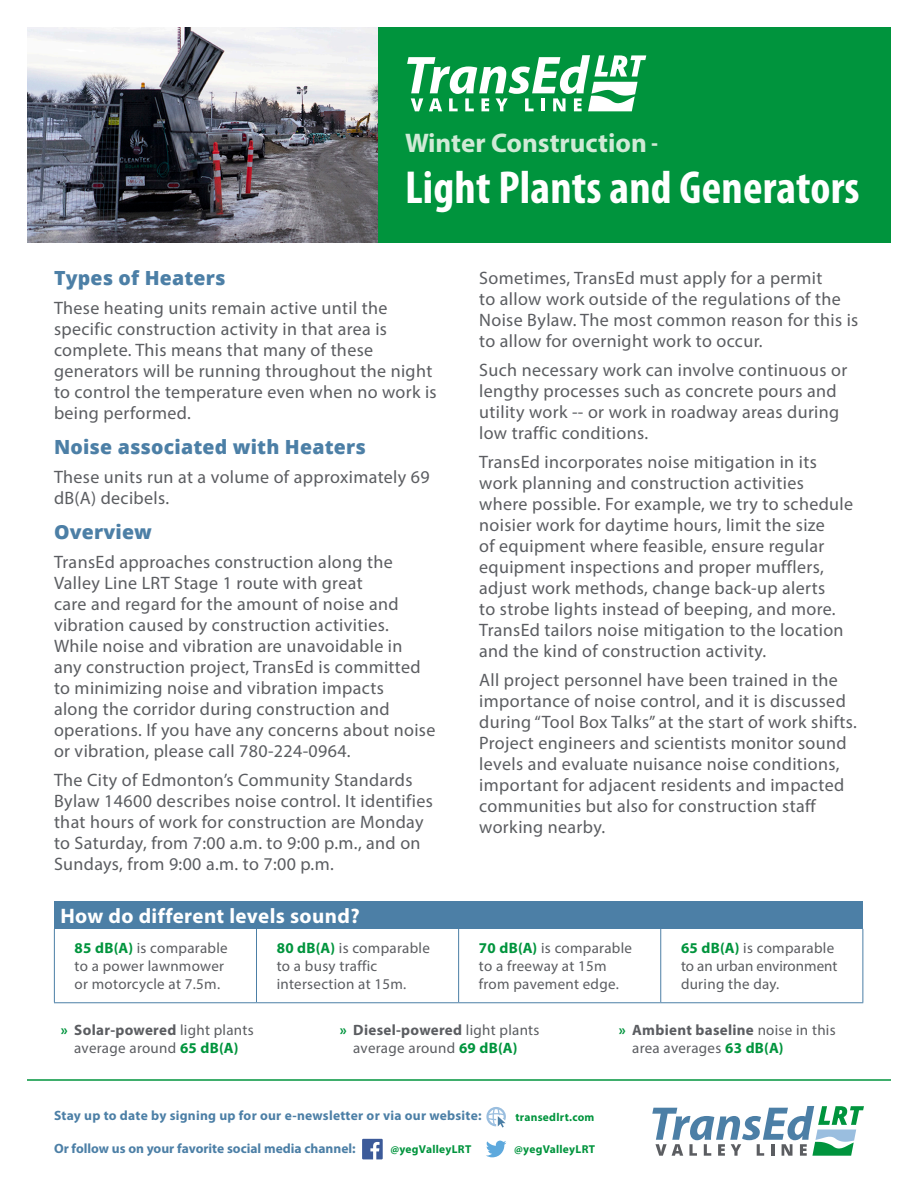
<style>
.page{position:relative;width:918px;height:1188px;background:#fff}
.page>*{position:absolute;margin:0;border:0;box-sizing:border-box;transform-origin:0 0}
.t1{font:700 condensed 46.5px "Myriad Pro";letter-spacing:.005em;color:#fff}
.t2{font:700 27px "Myriad Pro";color:#d0ead6}
.t3{font:700 21px "Myriad Pro";letter-spacing:.02em;color:#fff}
.t4{font:800 19.5px "Open Sans";letter-spacing:.01em;color:#4c7fa6}
.t5{font:18px/21px "Myriad Pro";letter-spacing:.02em;color:#5b5d61}
.t6{font:15px/18px "Myriad Pro";letter-spacing:.02em;color:#5b5d61}
.t7{font:700 13.5px "Myriad Pro";letter-spacing:.01em;color:#4c7fa6}
.t8{font:700 11.4px "Myriad Pro";letter-spacing:.025em;color:#00943d}
.s1{font-stretch:condensed}
.s2{font-weight:700;color:#00943d}
.s3{font-weight:700}
</style>
<div class="page">
<img style="left:27px;top:27px;width:351px;height:216px">
<div style="left:378px;top:27px;width:513px;height:216px;background:#00943d"></div>
<svg style="left:407px;top:55px;width:239px;height:56px"></svg>
<svg style="left:652px;top:1106px;width:212px;height:50px"></svg>
<svg style="left:362px;top:1139px;width:21px;height:20px"></svg>
<svg style="left:486px;top:1141px;width:20px;height:16px"></svg>
<svg style="left:486px;top:1107px;width:20px;height:21px"></svg>
<hr style="left:27px;top:1079px;width:864px;height:2px;background:#00943d">
<div style="left:54px;top:901px;width:809px;height:28px;background:#4c7fa6"></div>
<hr style="left:54px;top:929px;width:1px;height:73px;background:#4c7fa6">
<hr style="left:256px;top:929px;width:1px;height:73px;background:#4c7fa6">
<hr style="left:458px;top:929px;width:1px;height:73px;background:#4c7fa6">
<hr style="left:660px;top:929px;width:1px;height:73px;background:#4c7fa6">
<hr style="left:862px;top:929px;width:1px;height:73px;background:#4c7fa6">
<hr style="left:54px;top:1002px;width:202px;height:1px;background:#4c7fa6">
<hr style="left:256px;top:1002px;width:203px;height:1px;background:#4c7fa6">
<hr style="left:459px;top:1002px;width:202px;height:1px;background:#4c7fa6">
<hr style="left:661px;top:1002px;width:202px;height:1px;background:#4c7fa6">
<h2 class="t2" style="left:405px;top:125px;width:255px">Winter Construction <span class="s1">-</span></h2>
<h1 class="t1" style="left:405px;top:158px;width:456px">Light Plants and Generators</h1>
<p class="t4" style="left:54px;top:263px;width:173px">Types of Heaters</p>
<p class="t5" style="left:54px;top:297px;width:384px">These heating units remain active until the specific construction activity in that area is complete. This means that many of these generators will be running throughout the night to control the temperature even when no work is being performed.</p>
<p class="t4" style="left:54px;top:432px;width:313px">Noise associated with Heaters</p>
<p class="t5" style="left:54px;top:466px;width:377px">These units run at a volume of approximately 69 dB(A) decibels.</p>
<p class="t4" style="left:54px;top:517px;width:100px">Overview</p>
<p class="t5" style="left:54px;top:551px;width:383px">TransEd approaches construction along the Valley Line LRT Stage 1 route with great<br>care and regard for the amount of noise and vibration caused by construction activities.<br>While noise and vibration are unavoidable in<br>any construction project, TransEd is committed to minimizing noise and vibration impacts<br>along the corridor during construction and operations. If you have any concerns about noise or vibration, please call 780-224-0964.</p>
<p class="t5" style="left:54px;top:769px;width:380px">The City of Edmonton’s Community Standards Bylaw 14600 describes noise control. It identifies that hours of work for construction are Monday to Saturday, from 7:00 a.m. to 9:00 p.m., and on Sundays, from 9:00 a.m. to 7:00 p.m.</p>
<p class="t5" style="left:479px;top:267px;width:381px">Sometimes, TransEd must apply for a permit<br>to allow work outside of the regulations of the Noise Bylaw. The most common reason for this is to allow for overnight work to occur.</p>
<p class="t5" style="left:479px;top:359px;width:369px">Such necessary work can involve continuous or lengthy processes such as concrete pours and utility work -- or work in roadway areas during low traffic conditions.</p>
<p class="t5" style="left:479px;top:451px;width:375px">TransEd incorporates noise mitigation in its work planning and construction activities where possible. For example, we try to schedule noisier work for daytime hours, limit the size<br>of equipment where feasible, ensure regular equipment inspections and proper mufflers, adjust work methods, change back-up alerts<br>to strobe lights instead of beeping, and more.<br>TransEd tailors noise mitigation to the location and the kind of construction activity.</p>
<p class="t5" style="left:479px;top:669px;width:379px">All project personnel have been trained in the importance of noise control, and it is discussed during “Tool Box Talks” at the start of work shifts.<br>Project engineers and scientists monitor sound levels and evaluate nuisance noise conditions, important for adjacent residents and impacted communities but also for construction staff working nearby.</p>
<p class="t3" style="left:60px;top:902px;width:301px">How do different levels sound?</p>
<p class="t6" style="left:75px;top:939px;width:155px"><span class="s2">85 dB(A)</span> is comparable to a power lawnmower or motorcycle at 7.5m.</p>
<p class="t6" style="left:277px;top:939px;width:155px"><span class="s2">80 dB(A)</span> is comparable to a busy traffic intersection at 15m.</p>
<p class="t6" style="left:479px;top:939px;width:155px"><span class="s2">70 dB(A)</span> is comparable to a freeway at 15m from pavement edge.</p>
<p class="t6" style="left:681px;top:939px;width:158px"><span class="s2">65 dB(A)</span> is comparable to an urban environment during the day.</p>
<p class="t6" style="left:61px;top:1020px;width:194px;text-align:center"><span class="s2">»</span> <span class="s3">Solar-powered</span> light plants average around <span class="s2">65 dB(A)</span></p>
<p class="t6" style="left:340px;top:1020px;width:201px;text-align:center"><span class="s2">»</span> <span class="s3">Diesel-powered</span> light plants average around <span class="s2">69 dB(A)</span></p>
<p class="t6" style="left:632px;top:1020px;width:205px;text-indent:-14px"><span class="s2">»</span> <span class="s3">Ambient baseline</span> noise in this area averages <span class="s2">63 dB(A)</span></p>
<p class="t7" style="left:54px;top:1107px;width:429px">Stay up to date by signing up for our e-newsletter or via our website:</p>
<p class="t8" style="left:515px;top:1110px;width:81px">transedlrt.com</p>
<p class="t7" style="left:54px;top:1139px;width:303px">Or follow us on your favorite social media channel:</p>
<p class="t8" style="left:390px;top:1142px;width:82px">@yegValleyLRT</p>
<p class="t8" style="left:514px;top:1142px;width:82px">@yegValleyLRT</p>
</div>
